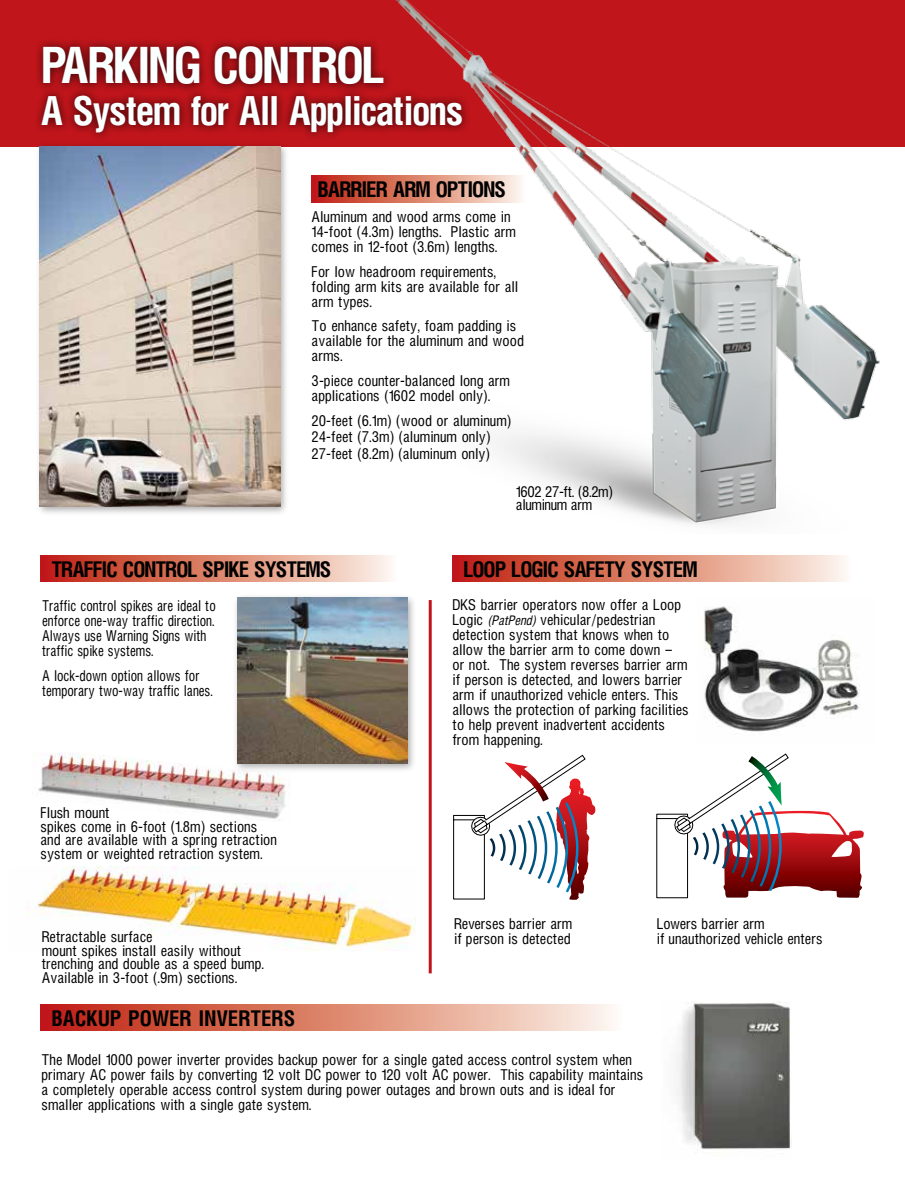
<style>
.page{position:relative;width:905px;height:1188px;background:#fff}
.page>*{position:absolute;margin:0;border:0;box-sizing:border-box;transform-origin:0 0}
.t1{font:700 45px "Hallmarke Cond";letter-spacing:-.05em;color:#faffff}
.t2{font:700 36px "Hallmarke Cond";letter-spacing:-.05em;color:#faffff}
.t3{font:700 19.5px "Hallmarke Cond";letter-spacing:-.05em;color:#000}
.t4{font:700 19.5px "Hallmarke Cond";color:#000}
.t5{font:13.5px/15px "Hallmarke Cond";color:#000}
.t6{font:13.5px/15px "Hallmarke Cond";color:#000;scale:.9 1}
.t7{font:13.5px/13.5px "Hallmarke Cond";letter-spacing:-.025em;color:#000}
.s1{font-style:italic;font-size:12px}
</style>
<div class="page">
<div style="left:0;top:0;width:904px;height:146px;background:#c0151b"></div>
<hr style="left:904px;top:0;width:1px;height:217px;background:#c0151b">
<img style="left:27px;top:867px;width:388px;height:84px">
<img style="left:378px;top:0;width:515px;height:525px">
<div style="left:35px;top:142px;width:255px;height:374px;background:#000;opacity:.34"></div>
<img style="left:40px;top:146px;width:240px;height:360px">
<img style="left:704px;top:606px;width:156px;height:126px">
<svg style="left:312px;top:176px;width:220px;height:26px;background:#de8c79"></svg>
<svg style="left:40px;top:1005px;width:572px;height:26px;background:#dd8673"></svg>
<svg style="left:40px;top:555px;width:351px;height:27px;background:#dd8673"></svg>
<svg style="left:452px;top:555px;width:393px;height:27px;background:#dd8673"></svg>
<div style="left:33px;top:37px;width:438px;height:105px;background:#000;opacity:.75"></div>
<img style="left:677px;top:1001px;width:114px;height:149px">
<img style="left:38px;top:753px;width:252px;height:66px">
<div style="left:233px;top:593px;width:183px;height:180px;background:#000;opacity:.34"></div>
<img style="left:237px;top:598px;width:170px;height:166px">
<svg style="left:453px;top:755px;width:142px;height:145px"></svg>
<svg style="left:656px;top:754px;width:207px;height:144px"></svg>
<hr style="left:428px;top:600px;width:3px;height:373px;background:#c0151b">
<p class="t1" style="left:40px;top:34px;width:346px">PARKING CONTROL</p>
<p class="t2" style="left:40px;top:86px;width:425px">A System for All Applications</p>
<p class="t3" style="left:317px;top:176px;width:22px">Barrier</p>
<p class="t3" style="left:393px;top:176px;width:65px">Arm Options</p>
<p class="t5" style="left:311px;top:209px;width:206px">Aluminum and wood arms come in<br>14-foot (4.3m) lengths. Plastic arm comes in 12-foot (3.6m) lengths.</p>
<p class="t5" style="left:311px;top:264px;width:208px">For low headroom requirements, folding arm kits are available for all arm types.</p>
<p class="t5" style="left:311px;top:318px;width:214px">To enhance safety, foam padding is available for the aluminum and wood arms.</p>
<p class="t5" style="left:311px;top:373px;width:200px">3-piece counter-balanced long arm applications (1602 model only).</p>
<p class="t5" style="left:311px;top:412px;width:201px;line-height:16.5px">20-feet (6.1m) (wood or aluminum)<br>24-feet (7.3m) (aluminum only)<br>27-feet (8.2m) (aluminum only)</p>
<p class="t7" style="left:516px;top:484px;width:98px">1602 27-ft. (8.2m) aluminum arm</p>
<p class="t3" style="left:51px;top:556px;width:281px">TRAFFIC CONTROL SPIKE SYSTEMS</p>
<p class="t3" style="left:463px;top:556px;width:236px">LOOP LOGIC SAFETY SYSTEM</p>
<p class="t6" style="left:42px;top:598px;width:194px">Traffic control spikes are ideal to enforce one-way traffic direction.<br>Always use Warning Signs with traffic spike systems.</p>
<p class="t6" style="left:42px;top:668px;width:191px">A lock-down option allows for temporary two-way traffic lanes.</p>
<p class="t5" style="left:41px;top:806px;width:238px;line-height:13.5px">Flush mount<br>spikes come in 6-foot (1.8m) sections and are available with a spring retraction system or weighted retraction system.</p>
<p class="t5" style="left:42px;top:930px;width:224px;line-height:13.5px">Retractable surface<br>mount spikes install easily without trenching and double as a speed bump.<br>Available in 3-foot (.9m) sections.</p>
<p class="t4" style="left:51px;top:1005px;width:245px">BACKUP POWER INVERTERS</p>
<p class="t5" style="left:452px;top:597px;width:238px">DKS barrier operators now offer a Loop Logic <span class="s1">(PatPend)</span> vehicular/pedestrian detection system that knows when to allow the barrier arm to come down –<br>or not. The system reverses barrier arm if person is detected, and lowers barrier arm if unauthorized vehicle enters. This allows the protection of parking facilities to help prevent inadvertent accidents from happening.</p>
<p class="t5" style="left:454px;top:916px;width:120px">Reverses barrier arm</p>
<p class="t5" style="left:656px;top:916px;width:110px">Lowers barrier arm</p>
<p class="t5" style="left:454px;top:931px;width:118px">if person is detected</p>
<p class="t5" style="left:656px;top:931px;width:167px">if unauthorized vehicle enters</p>
<p class="t5" style="left:41px;top:1051px;width:603px">The Model 1000 power inverter provides backup power for a single gated access control system when primary AC power fails by converting 12 volt DC power to 120 volt AC power. This capability maintains a completely operable access control system during power outages and brown outs and is ideal for smaller applications with a single gate system.</p>
</div>
